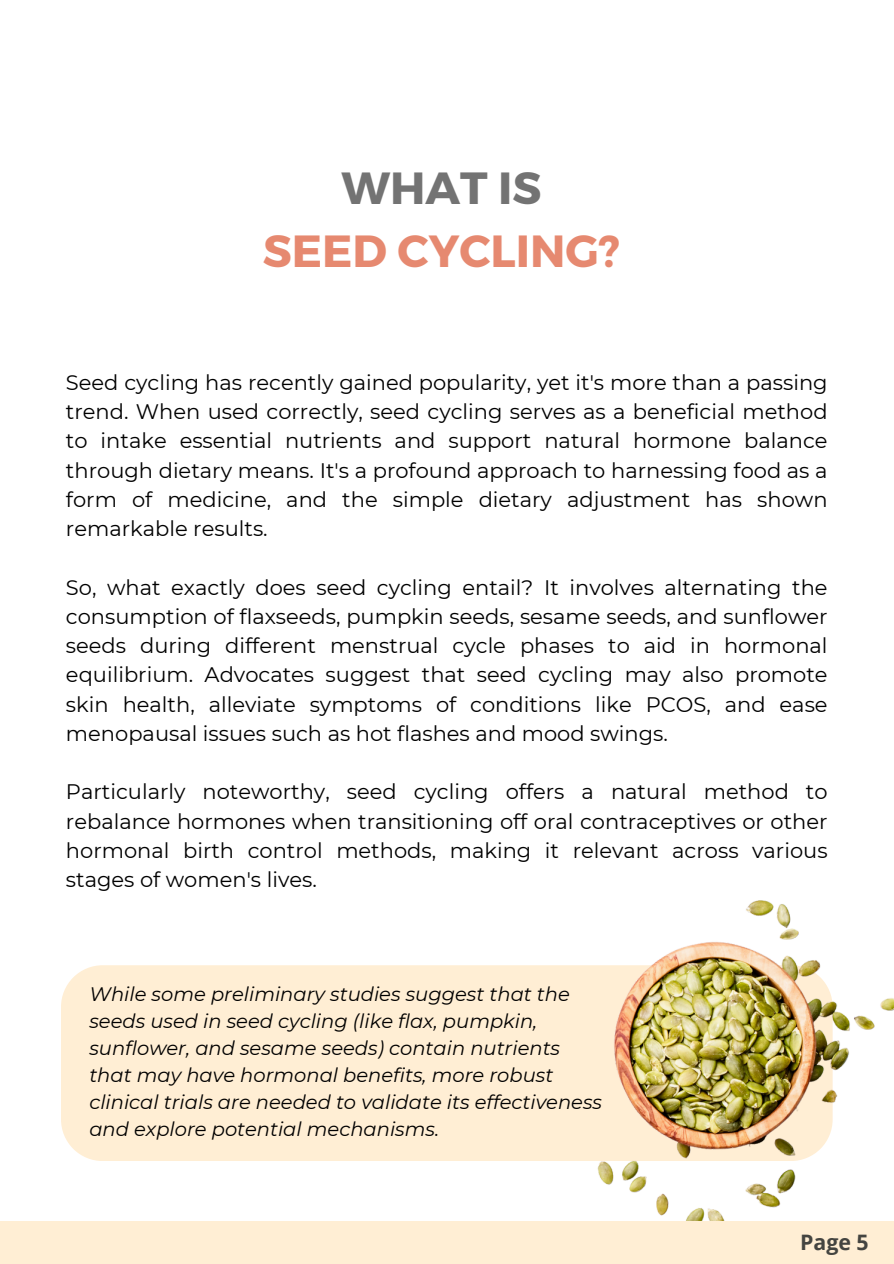
<style>
.page{position:relative;width:894px;height:1264px;background:#fff}
.page>*{position:absolute;margin:0;border:0;box-sizing:border-box;transform-origin:0 0}
.t1{font:700 45px/63px "Montserrat";color:#e68970;text-align:center}
.t2{font:700 21.3px "Open Sans";color:#444440}
.t3{font:21px/29.2px "Montserrat";color:#000;text-align:justify}
.t4{font:italic 19.5px/27px "Montserrat";color:#000}
.s1{color:#737373}
</style>
<div class="page">
<div style="left:0;top:1220px;width:893px;height:43px;background:#ffeed4"></div>
<div style="left:61px;top:965px;width:532px;height:195px;background:#ffeed4"></div>
<img style="left:593px;top:900px;width:300px;height:320px">
<p class="t1" style="left:263px;top:154px;width:359px"><span class="s1">WHAT IS<br></span>SEED CYCLING?</p>
<p class="t3" style="left:66px;top:367px;width:763px">Seed cycling has recently gained popularity, yet it's more than a passing trend. When used correctly, seed cycling serves as a beneficial method to intake essential nutrients and support natural hormone balance through dietary means. It's a profound approach to harnessing food as a form of medicine, and the simple dietary adjustment has shown remarkable results.</p>
<p class="t3" style="left:66px;top:572px;width:763px">So, what exactly does seed cycling entail? It involves alternating the consumption of flaxseeds, pumpkin seeds, sesame seeds, and sunflower seeds during different menstrual cycle phases to aid in hormonal equilibrium. Advocates suggest that seed cycling may also promote skin health, alleviate symptoms of conditions like PCOS, and ease menopausal issues such as hot flashes and mood swings.</p>
<p class="t3" style="left:66px;top:777px;width:763px">Particularly noteworthy, seed cycling offers a natural method to rebalance hormones when transitioning off oral contraceptives or other hormonal birth control methods, making it relevant across various stages of women's lives.</p>
<h2 class="t4" style="left:89px;top:980px;width:514px">While some preliminary studies suggest that the seeds used in seed cycling (like flax, pumpkin, sunflower, and sesame seeds) contain nutrients that may have hormonal benefits, more robust clinical trials are needed to validate its effectiveness and explore potential mechanisms.</h2>
<p class="t2" style="left:799px;top:1227px;width:70px">Page 5</p>
</div>
